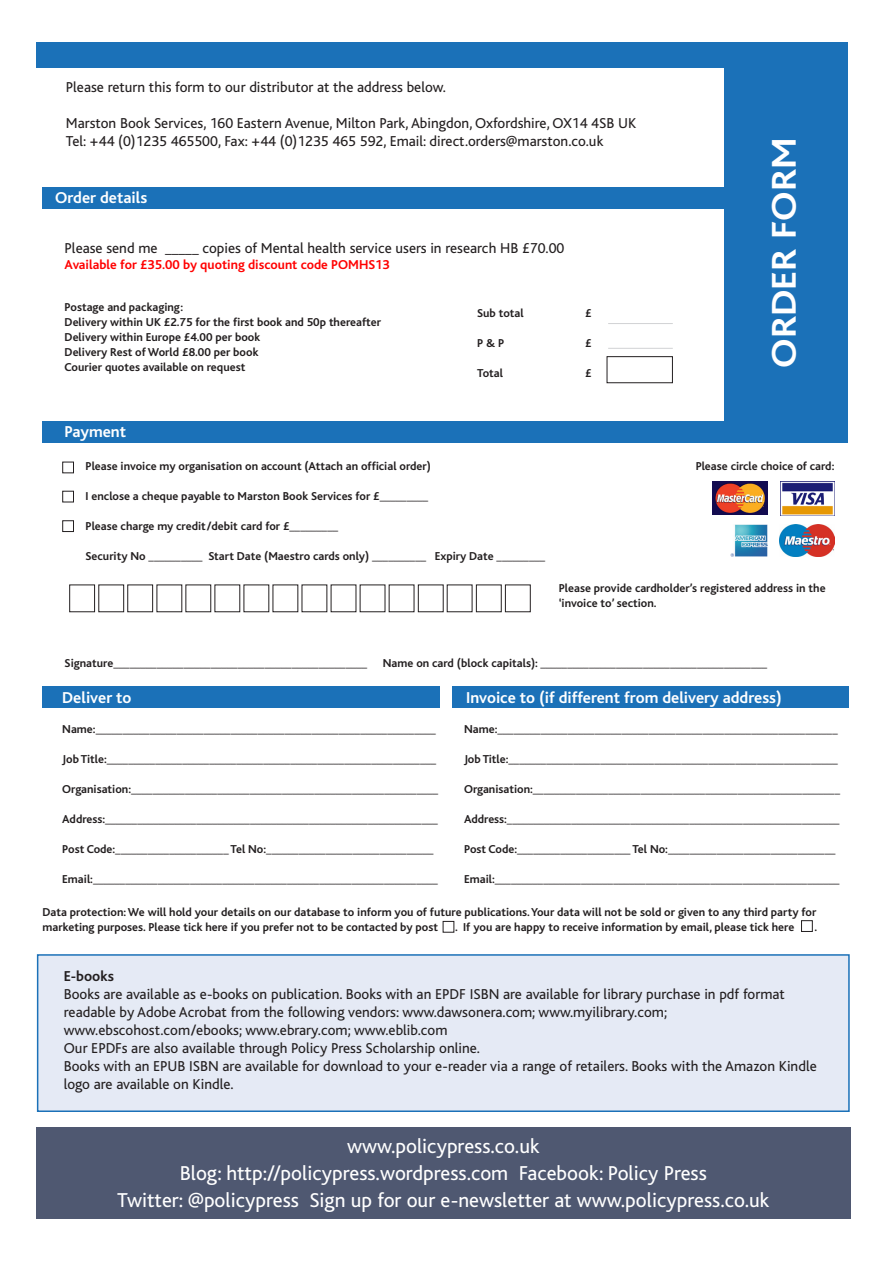
<style>
.page{position:relative;width:893px;height:1263px;background:#fff}
.page>*{position:absolute;margin:0;border:0;box-sizing:border-box;transform-origin:0 0}
.t1{font:700 36px "Bliss";color:#fff;scale:1.1 1}
.t2{font:21px "Bliss";color:#fff}
.Order_form_small_hea{font:700 16.5px "Bliss";color:#fff}
.Order_form_text{font:15px/18px "Bliss";color:#231f20}
.Order_form_text_-_bo{font:700 15px "Bliss";color:#231f20}
.t3{font:700 13.5px "Bliss";color:#f00}
.Order_form_text_-_sm{font:700 12px/15px "Bliss";color:#231f20}
</style>
<div class="page">
<div style="left:37px;top:954px;width:813px;height:158px;background:#e5eaf5;border:2px solid #1b71b8"></div>
<div style="left:43px;top:187px;width:693px;height:21px;background:#1b71b8"></div>
<div style="left:43px;top:421px;width:805px;height:21px;background:#1b71b8"></div>
<div style="left:724px;top:43px;width:124px;height:378px;background:#1b71b8"></div>
<div style="left:36px;top:43px;width:712px;height:25px;background:#1b71b8"></div>
<div style="left:452px;top:686px;width:396px;height:22px;background:#1b71b8"></div>
<div style="left:42px;top:686px;width:398px;height:22px;background:#1b71b8"></div>
<div style="left:69px;top:584px;width:26px;height:28px;border:1px solid #231f20"></div>
<div style="left:127px;top:584px;width:26px;height:28px;border:1px solid #231f20"></div>
<div style="left:476px;top:584px;width:26px;height:28px;border:1px solid #231f20"></div>
<div style="left:505px;top:584px;width:26px;height:28px;border:1px solid #231f20"></div>
<div style="left:62px;top:462px;width:12px;height:11px;border:1px solid #231f20"></div>
<div style="left:62px;top:491px;width:12px;height:11px;border:1px solid #231f20"></div>
<div style="left:62px;top:520px;width:12px;height:12px;border:1px solid #231f20"></div>
<div style="left:607px;top:356px;width:66px;height:27px;border:1px solid #231f20"></div>
<hr style="left:608px;top:323px;width:65px;height:1px;background:#d1d2d4">
<hr style="left:608px;top:348px;width:65px;height:1px;background:#d1d2d4">
<div style="left:443px;top:921px;width:11px;height:11px;border:1px solid #231f20"></div>
<div style="left:801px;top:920px;width:12px;height:12px;border:1px solid #231f20"></div>
<div style="left:36px;top:1127px;width:814px;height:91px;background:#4f5871"></div>
<img style="left:731px;top:524px;width:37px;height:33px">
<img style="left:779px;top:524px;width:55px;height:33px">
<img style="left:713px;top:481px;width:55px;height:34px">
<img style="left:780px;top:481px;width:54px;height:34px">
<p class="Order_form_text" style="left:66px;top:79px;width:382px">Please return this form to our distributor at the address below.</p>
<p class="Order_form_text" style="left:66px;top:115px;width:572px">Marston Book Services, 160 Eastern Avenue, Milton Park, Abingdon, Oxfordshire, OX14 4SB UK</p>
<p class="Order_form_text" style="left:66px;top:133px;width:539px">Tel: +44 (0)1235 465500, Fax: +44 (0)1235 465 592, Email: direct.orders@marston.co.uk</p>
<p class="Order_form_small_hea" style="left:55px;top:189px;width:93px">Order details</p>
<p class="Order_form_text" style="left:65px;top:239px;width:501px">Please send me _____ copies of Mental health service users in research HB £70.00</p>
<p class="t3" style="left:65px;top:258px;width:327px">Available for £35.00 by quoting discount code POMHS13</p>
<p class="Order_form_text_-_sm" style="left:65px;top:300px;width:318px">Postage and packaging:<br>Delivery within UK £2.75 for the first book and 50p thereafter Delivery within Europe £4.00 per book<br>Delivery Rest of World £8.00 per book</p>
<p class="Order_form_text_-_sm" style="left:65px;top:360px;width:182px">Courier quotes available on request</p>
<p class="Order_form_small_hea" style="left:65px;top:423px;width:63px">Payment</p>
<p class="Order_form_text_-_sm" style="left:477px;top:305px;width:48px">Sub total</p>
<p class="Order_form_text_-_sm" style="left:585px;top:305px;width:8px">£</p>
<p class="Order_form_text_-_sm" style="left:477px;top:335px;width:28px">P &amp; P</p>
<p class="Order_form_text_-_sm" style="left:585px;top:335px;width:8px">£</p>
<p class="Order_form_text_-_sm" style="left:477px;top:365px;width:27px">Total</p>
<p class="Order_form_text_-_sm" style="left:585px;top:365px;width:8px">£</p>
<p class="Order_form_text_-_sm" style="left:86px;top:459px;width:347px">Please invoice my organisation on account (Attach an official order)</p>
<p class="Order_form_text_-_sm" style="left:86px;top:489px;width:344px">I enclose a cheque payable to Marston Book Services for £_________</p>
<p class="Order_form_text_-_sm" style="left:86px;top:519px;width:254px">Please charge my credit/debit card for £_________</p>
<p class="Order_form_text_-_sm" style="left:86px;top:549px;width:461px">Security No __________ Start Date (Maestro cards only) __________ Expiry Date _________</p>
<p class="t1" style="left:765px;top:368px;width:211px;rotate:-90deg">ORDER FORM</p>
<p class="Order_form_text_-_sm" style="left:696px;top:459px;width:140px">Please circle choice of card:</p>
<p class="Order_form_text_-_sm" style="left:559px;top:581px;width:268px">Please provide cardholder’s registered address in the ‘invoice to’ section.</p>
<p class="Order_form_text_-_sm" style="left:65px;top:656px;width:304px">Signature_______________________________________________</p>
<p class="Order_form_text_-_sm" style="left:383px;top:656px;width:386px">Name on card (block capitals): __________________________________________</p>
<p class="Order_form_small_hea" style="left:62px;top:689px;width:71px">Deliver to</p>
<p class="Order_form_small_hea" style="left:466px;top:689px;width:317px">Invoice to (if different from delivery address)</p>
<p class="Order_form_text_-_sm" style="left:62px;top:722px;width:375px">Name:_______________________________________________________________</p>
<p class="Order_form_text_-_sm" style="left:62px;top:752px;width:375px">Job Title:_____________________________________________________________</p>
<p class="Order_form_text_-_sm" style="left:62px;top:782px;width:377px">Organisation:_________________________________________________________</p>
<p class="Order_form_text_-_sm" style="left:62px;top:812px;width:377px">Address:______________________________________________________________</p>
<p class="Order_form_text_-_sm" style="left:62px;top:842px;width:373px">Post Code:_____________________ Tel No:_______________________________</p>
<p class="Order_form_text_-_sm" style="left:62px;top:872px;width:377px">Email:________________________________________________________________</p>
<p class="Order_form_text_-_sm" style="left:464px;top:722px;width:375px">Name:_______________________________________________________________</p>
<p class="Order_form_text_-_sm" style="left:464px;top:752px;width:375px">Job Title:_____________________________________________________________</p>
<p class="Order_form_text_-_sm" style="left:464px;top:782px;width:377px">Organisation:_________________________________________________________</p>
<p class="Order_form_text_-_sm" style="left:464px;top:812px;width:377px">Address:______________________________________________________________</p>
<p class="Order_form_text_-_sm" style="left:464px;top:842px;width:373px">Post Code:_____________________ Tel No:_______________________________</p>
<p class="Order_form_text_-_sm" style="left:464px;top:872px;width:377px">Email:________________________________________________________________</p>
<p class="Order_form_text_-_sm" style="left:43px;top:905px;width:775px">Data protection: We will hold your details on our database to inform you of future publications. Your data will not be sold or given to any third party for marketing purposes. Please tick here if you prefer not to be contacted by post</p>
<p class="Order_form_text_-_sm" style="left:455px;top:920px;width:341px">. If you are happy to receive information by email, please tick here</p>
<p class="Order_form_text_-_sm" style="left:814px;top:920px;width:4px">.</p>
<p class="Order_form_text_-_bo" style="left:64px;top:968px;width:52px">E-books</p>
<p class="Order_form_text" style="left:64px;top:986px;width:723px">Books are available as e-books on publication. Books with an EPDF ISBN are available for library purchase in pdf format readable by Adobe Acrobat from the following vendors: www.dawsonera.com; www.myilibrary.com; www.ebscohost.com/ebooks; www.ebrary.com; www.eblib.com</p>
<p class="Order_form_text" style="left:64px;top:1040px;width:418px">Our EPDFs are also available through Policy Press Scholarship online.</p>
<p class="Order_form_text" style="left:64px;top:1058px;width:754px">Books with an EPUB ISBN are available for download to your e-reader via a range of retailers. Books with the Amazon Kindle logo are available on Kindle.</p>
<p class="t2" style="left:347px;top:1135px;width:194px">www.policypress.co.uk</p>
<p class="t2" style="left:180px;top:1162px;width:529px">Blog: http://policypress.wordpress.com Facebook: Policy Press</p>
<p class="t2" style="left:117px;top:1189px;width:653px">Twitter: @policypress Sign up for our e-newsletter at www.policypress.co.uk</p>
</div>
